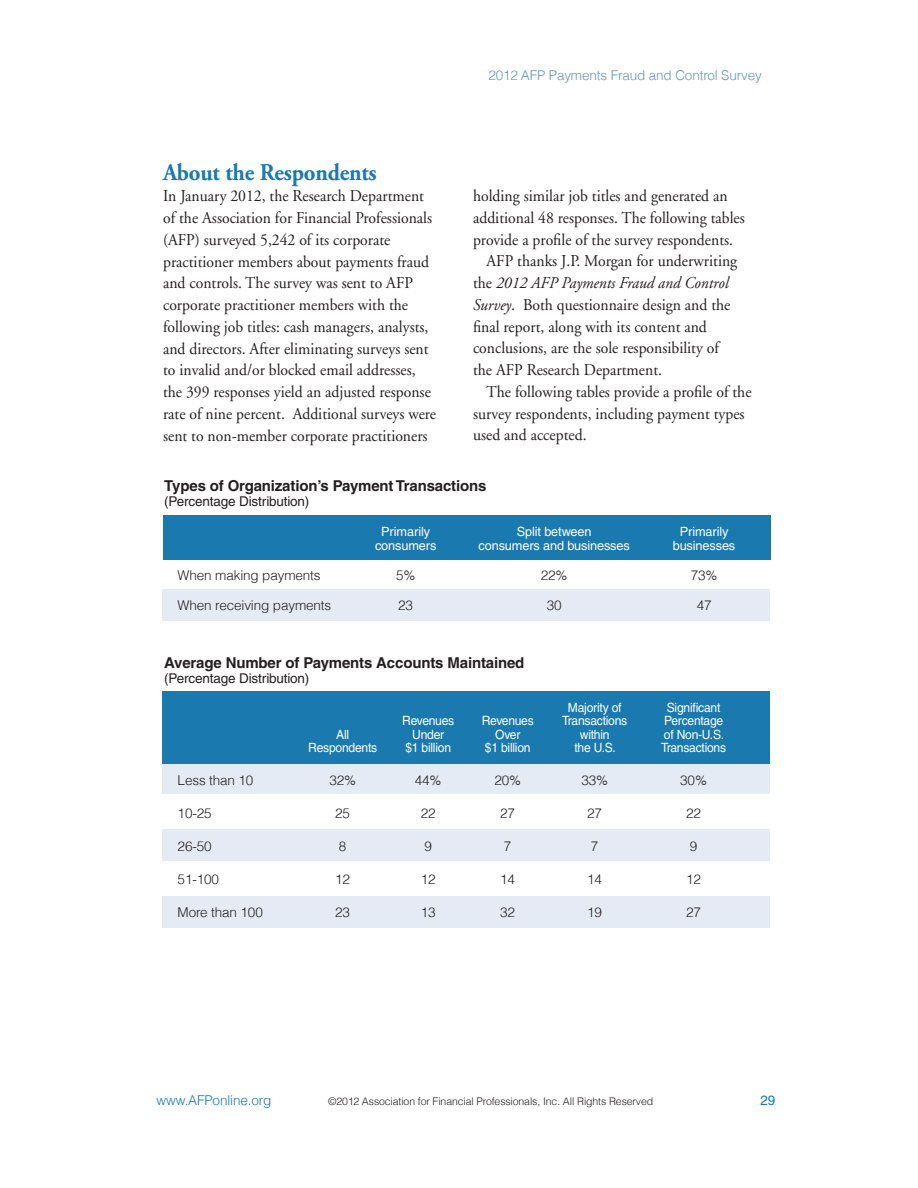
<style>
.page{position:relative;width:918px;height:1188px;background:#fff}
.page>*{position:absolute;margin:0;border:0;box-sizing:border-box;transform-origin:0 0}
.Body_Text{font:700 24px "Adobe Garamond";letter-spacing:-.01em;color:#1a79ae;scale:.95 1}
.Body_Text-2{font:16.5px/21.8px "Adobe Garamond";color:#231f20;scale:.95 1}
.Chart_Title{font:700 15px "Helvetica";letter-spacing:-.01em;color:#231f20}
.Chart_Text{font:300 13.5px "Helvetica";letter-spacing:-.01em;color:#231f20}
.ChartPercent_Title{font:13.5px "Helvetica";letter-spacing:-.01em;color:#231f20}
.t1{font:300 13.5px "Helvetica";letter-spacing:-.01em;color:#6396c2}
.t2{font:300 13.5px "Helvetica";letter-spacing:-.01em;color:#1a79ae}
.t3{font:13.5px "Helvetica";color:#1a79ae}
.Chart_Text-2{font:12.75px "Helvetica";letter-spacing:-.02em;color:#fff;scale:.95 1}
.Chart_Text-3{font:12.75px "Helvetica";letter-spacing:-.02em;color:#fff}
.t4{font:300 10.5px "Helvetica";letter-spacing:-.01em;color:#231f20}
.s1{font-style:italic}
</style>
<div class="page">
<div style="left:162px;top:762px;width:608px;height:32px;background:#e5ebf4"></div>
<div style="left:162px;top:896px;width:608px;height:32px;background:#e5ebf4"></div>
<div style="left:162px;top:829px;width:608px;height:32px;background:#e5ebf4"></div>
<div style="left:162px;top:590px;width:608px;height:31px;background:#e5ebf4"></div>
<div style="left:163px;top:515px;width:608px;height:44px;background:#1a79ae"></div>
<div style="left:162px;top:691px;width:608px;height:73px;background:#1a79ae"></div>
<p class="t1" style="left:489px;top:67px;width:275px">2012 AFP Payments Fraud and Control Survey</p>
<p class="Body_Text" style="left:163px;top:159px;width:226px">About the Respondents</p>
<p class="Body_Text-2" style="left:163px;top:186px;width:285px">In January 2012, the Research Department of the Association for Financial Professionals (AFP) surveyed 5,242 of its corporate</p>
<p class="Body_Text-2" style="left:163px;top:251px;width:282px">practitioner members about payments fraud and controls. The survey was sent to AFP corporate practitioner members with the</p>
<p class="Body_Text-2" style="left:163px;top:316px;width:289px">following job titles: cash managers, analysts, and directors. After eliminating surveys sent to invalid and/or blocked email addresses, the 399 responses yield an adjusted response rate of nine percent. Additional surveys were sent to non-member corporate practitioners</p>
<p class="Body_Text-2" style="left:473px;top:185px;width:288px">holding similar job titles and generated an additional 48 responses. The following tables provide a profile of the survey respondents.</p>
<p class="Body_Text-2" style="left:473px;top:251px;width:280px;text-indent:14px">AFP thanks J.P. Morgan for underwriting the <span class="s1">2012 AFP Payments Fraud and Control<br>Survey</span>. Both questionnaire design and the</p>
<p class="Body_Text-2" style="left:473px;top:316px;width:248px">final report, along with its content and</p>
<p class="Body_Text-2" style="left:473px;top:338px;width:261px">conclusions, are the sole responsibility of</p>
<p class="Body_Text-2" style="left:473px;top:359px;width:201px">the AFP Research Department.</p>
<p class="Body_Text-2" style="left:473px;top:381px;width:295px;text-indent:14px">The following tables provide a profile of the survey respondents, including payment types used and accepted.</p>
<p class="Chart_Title" style="left:164px;top:477px;width:324px">Types of Organization’s Payment Transactions</p>
<p class="ChartPercent_Title" style="left:164px;top:494px;width:147px">(Percentage Distribution)</p>
<p class="Chart_Text-3" style="left:381px;top:524px;width:50px">Primarily</p>
<p class="Chart_Text-3" style="left:517px;top:524px;width:76px">Split between</p>
<p class="Chart_Text-3" style="left:680px;top:524px;width:50px">Primarily</p>
<p class="Chart_Text-3" style="left:375px;top:538px;width:63px">consumers</p>
<p class="Chart_Text-3" style="left:479px;top:538px;width:153px">consumers and businesses</p>
<p class="Chart_Text-3" style="left:673px;top:538px;width:64px">businesses</p>
<p class="Chart_Text" style="left:178px;top:567px;width:144px">When making payments</p>
<p class="Chart_Text" style="left:396px;top:567px;width:21px">5%</p>
<p class="Chart_Text" style="left:541px;top:567px;width:28px">22%</p>
<p class="Chart_Text" style="left:691px;top:567px;width:28px">73%</p>
<p class="Chart_Text" style="left:178px;top:597px;width:155px">When receiving payments</p>
<p class="Chart_Text" style="left:398px;top:597px;width:16px">23</p>
<p class="Chart_Text" style="left:547px;top:597px;width:16px">30</p>
<p class="Chart_Text" style="left:697px;top:597px;width:16px">47</p>
<p class="Chart_Title" style="left:164px;top:654px;width:362px">Average Number of Payments Accounts Maintained</p>
<p class="ChartPercent_Title" style="left:164px;top:671px;width:147px">(Percentage Distribution)</p>
<p class="Chart_Text-2" style="left:568px;top:700px;width:58px">Majority of</p>
<p class="Chart_Text-2" style="left:667px;top:700px;width:58px">Significant</p>
<p class="Chart_Text-2" style="left:402px;top:714px;width:56px">Revenues</p>
<p class="Chart_Text-2" style="left:482px;top:714px;width:56px">Revenues</p>
<p class="Chart_Text-2" style="left:562px;top:714px;width:70px">Transactions</p>
<p class="Chart_Text-2" style="left:664px;top:714px;width:64px">Percentage</p>
<p class="Chart_Text-2" style="left:336px;top:727px;width:15px">All</p>
<p class="Chart_Text-2" style="left:412px;top:727px;width:35px">Under</p>
<p class="Chart_Text-2" style="left:495px;top:727px;width:28px">Over</p>
<p class="Chart_Text-2" style="left:580px;top:727px;width:33px">within</p>
<p class="Chart_Text-2" style="left:664px;top:727px;width:65px">of Non-U.S.</p>
<p class="Chart_Text-2" style="left:308px;top:741px;width:74px">Respondents</p>
<p class="Chart_Text-2" style="left:405px;top:741px;width:50px">$1 billion</p>
<p class="Chart_Text-2" style="left:485px;top:741px;width:50px">$1 billion</p>
<p class="Chart_Text-2" style="left:574px;top:741px;width:45px">the U.S.</p>
<p class="Chart_Text-2" style="left:661px;top:741px;width:70px">Transactions</p>
<p class="Chart_Text" style="left:178px;top:772px;width:77px">Less than 10</p>
<p class="Chart_Text" style="left:329px;top:772px;width:28px">32%</p>
<p class="Chart_Text" style="left:415px;top:772px;width:28px">44%</p>
<p class="Chart_Text" style="left:494px;top:772px;width:28px">20%</p>
<p class="Chart_Text" style="left:581px;top:772px;width:28px">33%</p>
<p class="Chart_Text" style="left:680px;top:772px;width:28px">30%</p>
<p class="Chart_Text" style="left:178px;top:805px;width:35px">10-25</p>
<p class="Chart_Text" style="left:335px;top:805px;width:16px">25</p>
<p class="Chart_Text" style="left:421px;top:805px;width:16px">22</p>
<p class="Chart_Text" style="left:500px;top:805px;width:16px">27</p>
<p class="Chart_Text" style="left:587px;top:805px;width:16px">27</p>
<p class="Chart_Text" style="left:686px;top:805px;width:16px">22</p>
<p class="Chart_Text" style="left:178px;top:838px;width:35px">26-50</p>
<p class="Chart_Text" style="left:339px;top:838px;width:9px">8</p>
<p class="Chart_Text" style="left:424px;top:838px;width:9px">9</p>
<p class="Chart_Text" style="left:504px;top:838px;width:9px">7</p>
<p class="Chart_Text" style="left:591px;top:838px;width:9px">7</p>
<p class="Chart_Text" style="left:690px;top:838px;width:9px">9</p>
<p class="Chart_Text" style="left:178px;top:871px;width:43px">51-100</p>
<p class="Chart_Text" style="left:335px;top:871px;width:16px">12</p>
<p class="Chart_Text" style="left:421px;top:871px;width:16px">12</p>
<p class="Chart_Text" style="left:500px;top:871px;width:16px">14</p>
<p class="Chart_Text" style="left:587px;top:871px;width:16px">14</p>
<p class="Chart_Text" style="left:686px;top:871px;width:16px">12</p>
<p class="Chart_Text" style="left:178px;top:904px;width:87px">More than 100</p>
<p class="Chart_Text" style="left:335px;top:904px;width:16px">23</p>
<p class="Chart_Text" style="left:421px;top:904px;width:16px">13</p>
<p class="Chart_Text" style="left:500px;top:904px;width:16px">32</p>
<p class="Chart_Text" style="left:587px;top:904px;width:16px">19</p>
<p class="Chart_Text" style="left:686px;top:904px;width:16px">27</p>
<p class="t2" style="left:157px;top:1091px;width:116px">www.AFPonline.org</p>
<p class="t4" style="left:328px;top:1094px;width:327px">©2012 Association for Financial Professionals, Inc. All Rights Reserved</p>
<p class="t3" style="left:761px;top:1092px;width:16px">29</p>
</div>
